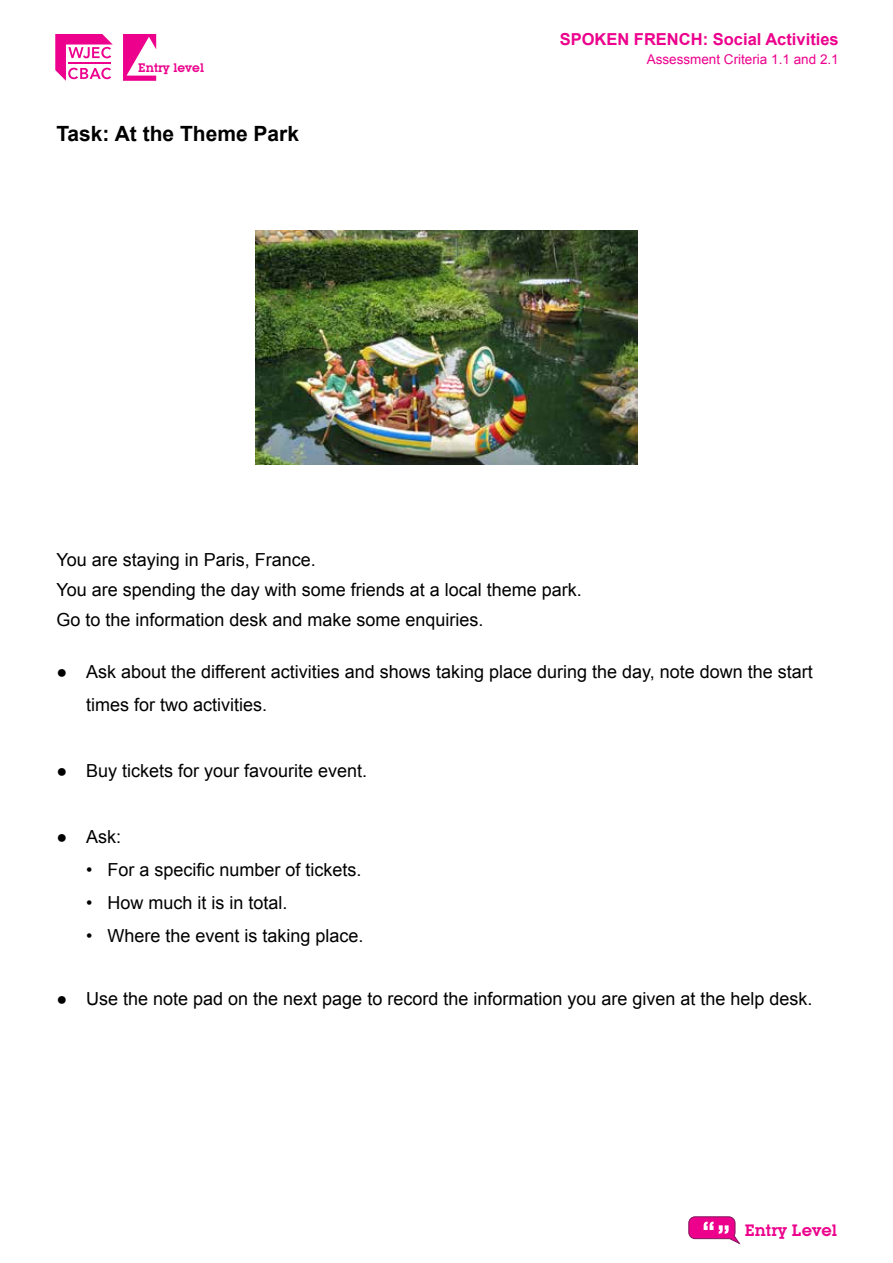
<style>
.page{position:relative;width:893px;height:1263px;background:#fff}
.page>*{position:absolute;margin:0;border:0;box-sizing:border-box;transform-origin:0 0}
.t1{font:700 21px "Arial";color:#000}
.t2{font:18px/30px "Arial";color:#000}
.t3{font:700 16.5px "Arial";color:#ec008c}
.t4{font:16.2px "Lubalin Graph IT Cby BT Demi HAT";color:#ec008c}
.t5{font:13.5px "Arial";color:#ec008c}
.t6{font:12.15px "Lubalin Graph IT Cby BT Demi HAT";color:#ec008c}
</style>
<div class="page">
<svg style="left:123px;top:34px;width:33px;height:47px"></svg>
<svg style="left:55px;top:34px;width:58px;height:47px"></svg>
<svg style="left:689px;top:1216px;width:51px;height:28px"></svg>
<img style="left:255px;top:231px;width:383px;height:234px">
<p class="t6" style="left:138px;top:60px;width:67px">Entry level</p>
<p class="t1" style="left:56px;top:119px;width:244px">Task: At the Theme Park</p>
<p class="t3" style="left:560px;top:28px;width:281px">SPOKEN FRENCH: Social Activities</p>
<p class="t5" style="left:647px;top:50px;width:194px">Assessment Criteria 1.1 and 2.1</p>
<p class="t2" style="left:56px;top:545px;width:527px">You are staying in Paris, France.<br>You are spending the day with some friends at a local theme park.<br>Go to the information desk and make some enquiries.</p>
<p class="t2" style="left:86px;top:655px;width:728px;line-height:33px;text-indent:-30px">● Ask about the different activities and shows taking place during the day, note down the start times for two activities.</p>
<p class="t2" style="left:56px;top:755px;width:312px">● Buy tickets for your favourite event.</p>
<p class="t2" style="left:56px;top:821px;width:66px">● Ask:</p>
<p class="t2" style="left:86px;top:854px;width:277px">• For a specific number of tickets.</p>
<p class="t2" style="left:86px;top:887px;width:203px">• How much it is in total.</p>
<p class="t2" style="left:86px;top:920px;width:279px">• Where the event is taking place.</p>
<p class="t2" style="left:56px;top:983px;width:758px">● Use the note pad on the next page to record the information you are given at the help desk.</p>
<p class="t4" style="left:745px;top:1220px;width:94px">Entry Level</p>
</div>
